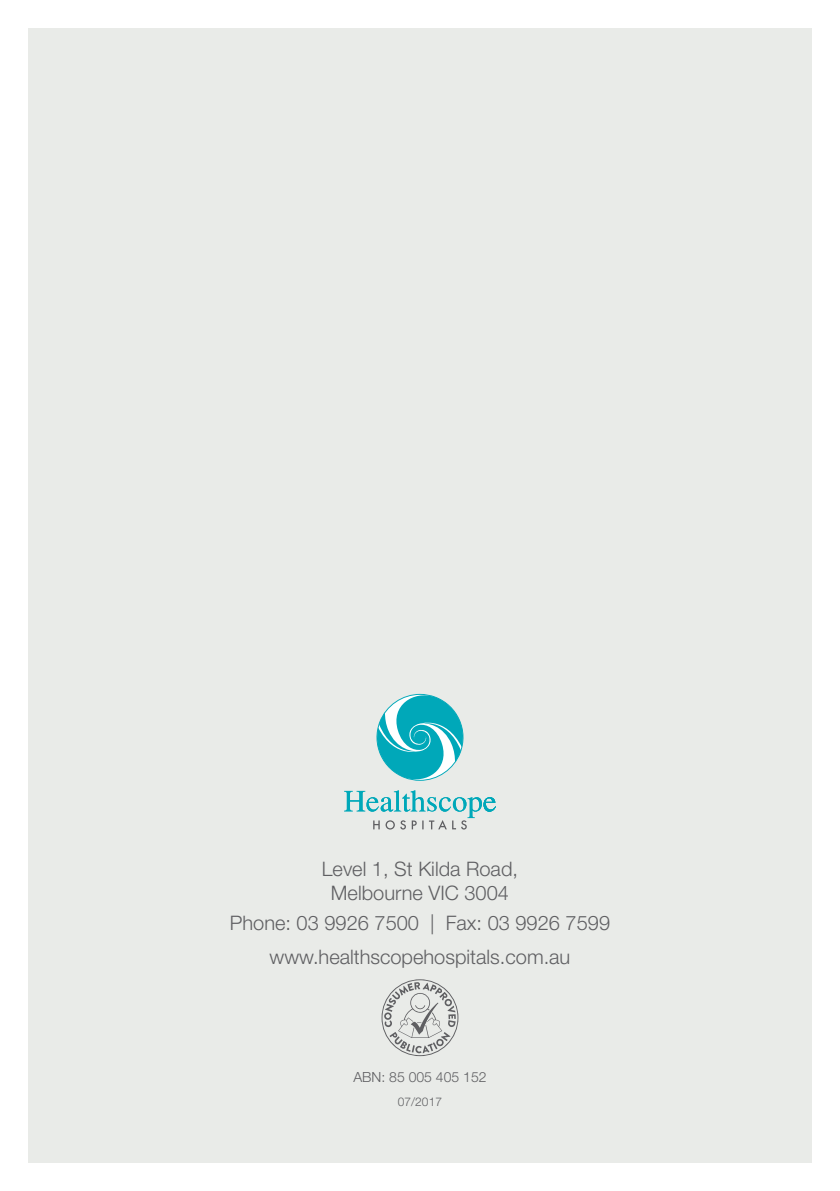
<style>
.page{position:relative;width:840px;height:1191px;background:#fff}
.page>*{position:absolute;margin:0;border:0;box-sizing:border-box;transform-origin:0 0}
.t1{font:300 20px/24px "Helvetica Neue LT Std";color:#5f5f62;text-align:center}
.t2{font:300 14px "Helvetica Neue LT Std";color:#5f5f62}
.t3{font:300 12px "Helvetica Neue LT Std";color:#5f5f62}
</style>
<div class="page">
<div style="left:28px;top:28px;width:783px;height:1134px;background:#e9ebe8"></div>
<svg style="left:344px;top:694px;width:151px;height:135px"></svg>
<svg style="left:381px;top:979px;width:77px;height:77px"></svg>
<p class="t1" style="left:322px;top:856px;width:197px">Level 1, St Kilda Road,<br>Melbourne VIC 3004</p>
<p class="t1" style="left:230px;top:905px;width:381px;line-height:34px">Phone: 03 9926 7500 | Fax: 03 9926 7599 www.healthscopehospitals.com.au</p>
<p class="t2" style="left:353px;top:1068px;width:135px">ABN: 85 005 405 152</p>
<p class="t3" style="left:398px;top:1094px;width:46px">07/2017</p>
</div>
